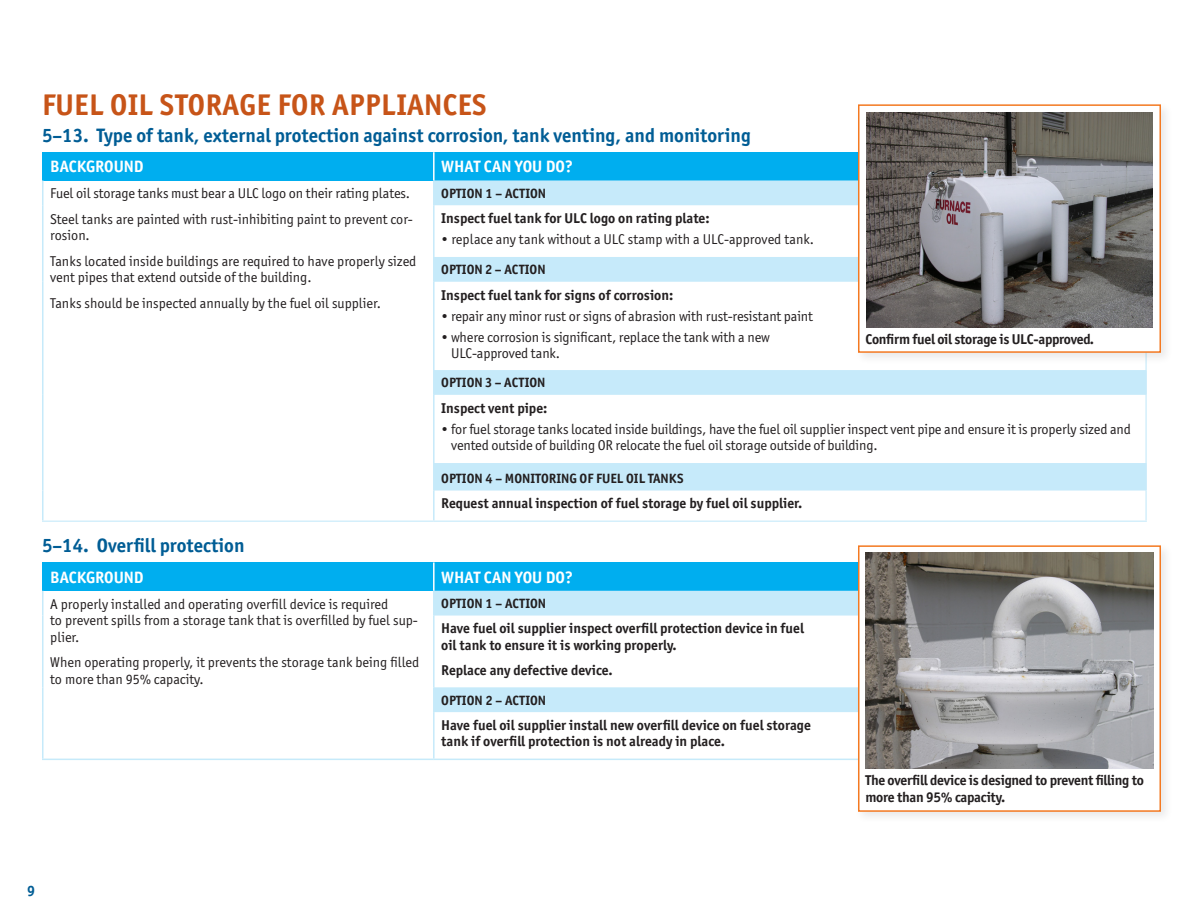
<style>
.page{position:relative;width:1188px;height:918px;background:#fff}
.page>*{position:absolute;margin:0;border:0;box-sizing:border-box;transform-origin:0 0}
.Heading_1__DK_orange{font:700 30px "Officina Sans ITC Pro";letter-spacing:.01em;color:#c75418}
.Heading_2__DK_Blue{font:700 19.5px "Officina Sans ITC Pro";color:#005d95}
.t1{font:700 16.5px "Officina Sans ITC Pro";color:#fff}
.t2{font:700 15px "Officina Sans ITC Pro";color:#005d95}
.Body{font:14.25px/16.5px "Officina Sans ITC Pro";color:#231f20}
.Bullet_Spacing{font:14.25px/16.5px "Officina Sans ITC Pro";letter-spacing:-.01em;color:#231f20}
.Body-2{font:700 14.25px/16.5px "Officina Sans ITC Pro";color:#231f20}
.Body_with_colon{font:700 14.25px "Officina Sans ITC Pro";color:#231f20}
.Body-3{font:700 14.25px/16.5px "Officina Sans ITC Pro";letter-spacing:-.02em;color:#231f20}
.Body_with_colon-2{font:14.25px "Officina Sans ITC Pro";color:#231f20}
.t3{font:700 13.5px "Officina Sans ITC Pro";color:#231f20}
</style>
<div class="page">
<div style="left:43px;top:152px;width:391px;height:28px;background:#00aeef"></div>
<div style="left:434px;top:152px;width:712px;height:28px;background:#00aeef"></div>
<svg style="left:435px;top:180px;width:710px;height:311px"></svg>
<hr style="left:433px;top:257px;width:2px;height:25px;background:#c6eafa">
<hr style="left:433px;top:370px;width:2px;height:25px;background:#c6eafa">
<hr style="left:1145px;top:370px;width:2px;height:25px;background:#c6eafa">
<hr style="left:433px;top:463px;width:2px;height:28px;background:#c6eafa">
<hr style="left:1145px;top:463px;width:2px;height:28px;background:#c6eafa">
<hr style="left:42px;top:152px;width:2px;height:28px;background:#00aeef">
<hr style="left:42px;top:180px;width:2px;height:25px;background:#c6eafa">
<hr style="left:42px;top:205px;width:2px;height:52px;background:#c6eafa">
<hr style="left:433px;top:205px;width:2px;height:52px;background:#c6eafa">
<hr style="left:42px;top:257px;width:2px;height:25px;background:#c6eafa">
<hr style="left:42px;top:282px;width:2px;height:88px;background:#c6eafa">
<hr style="left:433px;top:282px;width:2px;height:88px;background:#c6eafa">
<hr style="left:42px;top:370px;width:2px;height:25px;background:#c6eafa">
<hr style="left:42px;top:395px;width:2px;height:68px;background:#c6eafa">
<hr style="left:433px;top:395px;width:2px;height:68px;background:#c6eafa">
<hr style="left:42px;top:463px;width:2px;height:28px;background:#c6eafa">
<hr style="left:42px;top:491px;width:2px;height:29px;background:#c6eafa">
<hr style="left:433px;top:491px;width:2px;height:29px;background:#c6eafa">
<hr style="left:433px;top:152px;width:2px;height:28px;background:#fff">
<hr style="left:1145px;top:282px;width:2px;height:88px;background:#d4effb">
<hr style="left:1145px;top:395px;width:2px;height:68px;background:#d4effb">
<hr style="left:1145px;top:491px;width:2px;height:29px;background:#d4effb">
<hr style="left:433px;top:180px;width:2px;height:25px;background:#c6eafa">
<hr style="left:42px;top:520px;width:392px;height:2px;background:#d4effb">
<hr style="left:434px;top:520px;width:713px;height:2px;background:#d4effb">
<div style="left:43px;top:562px;width:391px;height:29px;background:#00aeef"></div>
<div style="left:434px;top:562px;width:712px;height:29px;background:#00aeef"></div>
<svg style="left:435px;top:591px;width:419px;height:121px"></svg>
<hr style="left:42px;top:562px;width:2px;height:29px;background:#00aeef">
<hr style="left:42px;top:591px;width:2px;height:25px;background:#c6eafa">
<hr style="left:42px;top:616px;width:2px;height:71px;background:#c6eafa">
<hr style="left:433px;top:616px;width:2px;height:71px;background:#c6eafa">
<hr style="left:42px;top:687px;width:2px;height:25px;background:#c6eafa">
<hr style="left:42px;top:712px;width:2px;height:47px;background:#c6eafa">
<hr style="left:433px;top:562px;width:2px;height:29px;background:#fff">
<hr style="left:433px;top:687px;width:2px;height:25px;background:#c6eafa">
<hr style="left:433px;top:591px;width:2px;height:25px;background:#c6eafa">
<hr style="left:433px;top:712px;width:2px;height:47px;background:#c6eafa">
<hr style="left:42px;top:759px;width:392px;height:1px;background:#c6eafa">
<hr style="left:434px;top:759px;width:713px;height:1px;background:#c6eafa">
<div style="left:854px;top:542px;width:320px;height:282px;background:#231f20;opacity:.1"></div>
<div style="left:858px;top:545px;width:303px;height:267px;background:#fff;border:2px solid #f47921"></div>
<img style="left:866px;top:553px;width:288px;height:216px">
<div style="left:854px;top:101px;width:320px;height:264px;background:#f8f8f8"></div>
<div style="left:858px;top:104px;width:303px;height:249px;background:#fff;border:2px solid #f47921"></div>
<img style="left:867px;top:113px;width:285px;height:214px">
<p class="Heading_1__DK_orange" style="left:42px;top:86px;width:446px">FUEL OIL STORAGE FOR APPLIANCES</p>
<p class="Heading_2__DK_Blue" style="left:42px;top:123px;width:710px">5–13. Type of tank, external protection against corrosion, tank venting, and monitoring</p>
<p class="t1" style="left:50px;top:156px;width:95px">BACKGROUND</p>
<p class="t1" style="left:441px;top:156px;width:133px">WHAT CAN YOU DO?</p>
<p class="Body" style="left:50px;top:185px;width:361px">Fuel oil storage tanks must bear a ULC logo on their rating plates.</p>
<p class="Body" style="left:50px;top:211px;width:364px">Steel tanks are painted with rust-inhibiting paint to prevent cor&shy;rosion.</p>
<p class="Body" style="left:50px;top:253px;width:368px">Tanks located inside buildings are required to have properly sized vent pipes that extend outside of the building.</p>
<p class="Body" style="left:50px;top:295px;width:332px">Tanks should be inspected annually by the fuel oil supplier.</p>
<p class="t3" style="left:441px;top:185px;width:106px">OPTION 1 – ACTION</p>
<p class="Body_with_colon" style="left:441px;top:209px;width:270px">Inspect fuel tank for ULC logo on rating plate:</p>
<p class="Body_with_colon-2" style="left:441px;top:231px;width:374px">• replace any tank without a ULC stamp with a ULC-approved tank.</p>
<p class="t3" style="left:441px;top:261px;width:106px">OPTION 2 – ACTION</p>
<p class="Body_with_colon" style="left:441px;top:286px;width:233px">Inspect fuel tank for signs of corrosion:</p>
<p class="Bullet_Spacing" style="left:441px;top:307px;width:373px">• repair any minor rust or signs of abrasion with rust-resistant paint</p>
<p class="Bullet_Spacing" style="left:451px;top:328px;width:320px;text-indent:-10px">• where corrosion is significant, replace the tank with a new<br>ULC-approved tank.</p>
<p class="t3" style="left:441px;top:374px;width:106px">OPTION 3 – ACTION</p>
<p class="Body_with_colon" style="left:441px;top:399px;width:108px">Inspect vent pipe:</p>
<p class="Bullet_Spacing" style="left:451px;top:421px;width:681px;text-indent:-10px">• for fuel storage tanks located inside buildings, have the fuel oil supplier inspect vent pipe and ensure it is properly sized and vented outside of building OR relocate the fuel oil storage outside of building.</p>
<p class="t3" style="left:441px;top:470px;width:244px">OPTION 4 – MONITORING OF FUEL OIL TANKS</p>
<p class="Body_with_colon" style="left:441px;top:495px;width:362px">Request annual inspection of fuel storage by fuel oil supplier.</p>
<p class="Body-3" style="left:866px;top:331px;width:230px">Confirm fuel oil storage is ULC-approved.</p>
<p class="Heading_2__DK_Blue" style="left:42px;top:533px;width:204px">5–14. Overfill protection</p>
<p class="t1" style="left:50px;top:567px;width:95px">BACKGROUND</p>
<p class="t1" style="left:441px;top:567px;width:133px">WHAT CAN YOU DO?</p>
<p class="Body" style="left:50px;top:595px;width:369px">A properly installed and operating overfill device is required<br>to prevent spills from a storage tank that is overfilled by fuel sup&shy;plier.</p>
<p class="Body" style="left:50px;top:654px;width:370px">When operating properly, it prevents the storage tank being filled to more than 95% capacity.</p>
<p class="t3" style="left:441px;top:595px;width:106px">OPTION 1 – ACTION</p>
<p class="Body-2" style="left:441px;top:620px;width:364px">Have fuel oil supplier inspect overfill protection device in fuel oil tank to ensure it is working properly.</p>
<p class="Body-2" style="left:441px;top:662px;width:173px">Replace any defective device.</p>
<p class="t3" style="left:441px;top:692px;width:106px">OPTION 2 – ACTION</p>
<p class="Body-2" style="left:441px;top:717px;width:371px">Have fuel oil supplier install new overfill device on fuel storage tank if overfill protection is not already in place.</p>
<p class="Body-3" style="left:866px;top:772px;width:280px">The overfill device is designed to prevent filling to more than 95% capacity.</p>
<p class="t2" style="left:27px;top:882px;width:10px">9</p>
</div>
